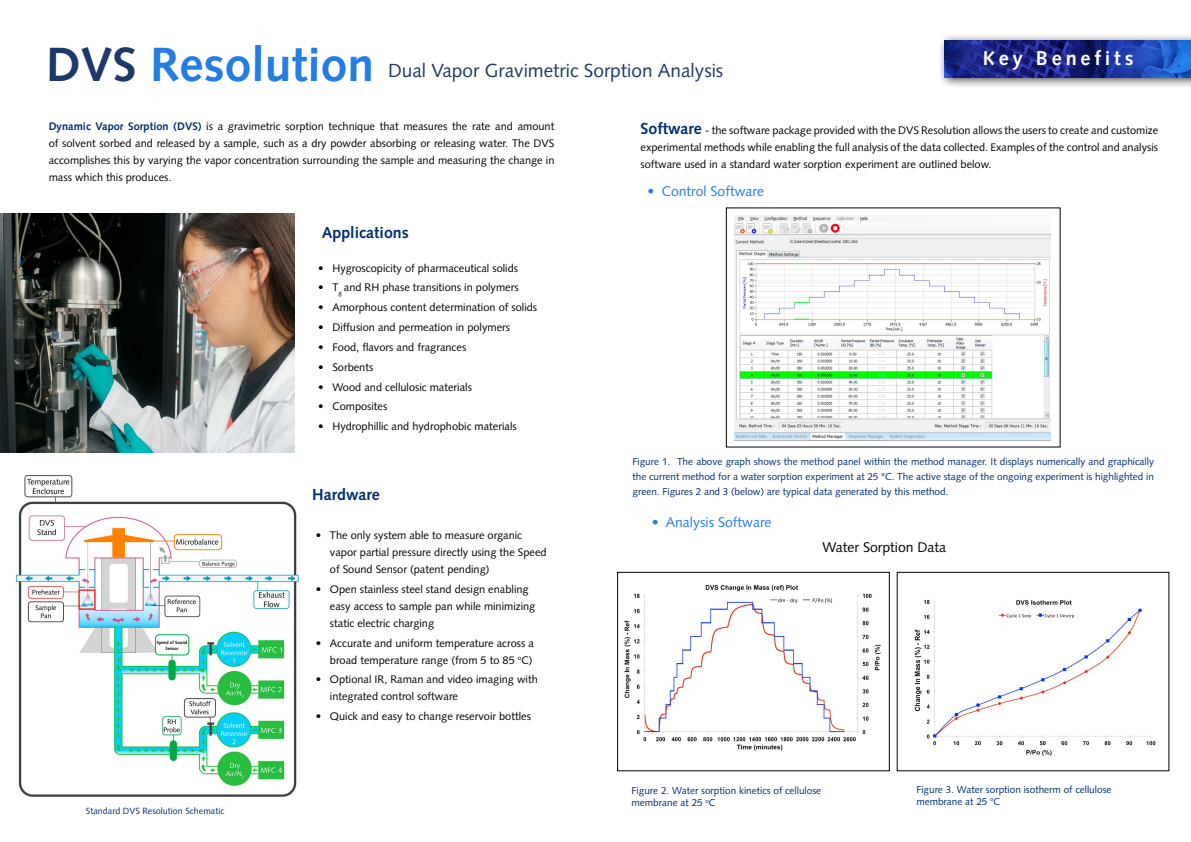
<style>
.page{position:relative;width:1191px;height:842px;background:#fff}
.page>*{position:absolute;margin:0;border:0;box-sizing:border-box;transform-origin:0 0}
.t1{font:700 48px "Syntax LT Std";color:#247de1}
.t2{font:700 20px "Syntax LT Std";letter-spacing:.19em;color:#fff}
.t3{font:19px "Syntax LT Std";color:#1e3869}
.t4{font:700 16px "Syntax LT Std";color:#002d74}
.t5{font:14px "Syntax LT Std";color:#247de1}
.t6{font:14px "Syntax LT Std";color:#000}
.t7{font:11px/17px "Syntax LT Std";color:#000}
.t8{font:10px/15px "Syntax LT Std";color:#002d74}
.t9{font:9px "Syntax LT Std";color:#002d74}
.t10{font:700 4.5px/5.4px "Syntax";color:#000;text-align:center}
.s1{color:#1e3869}
.s2{font-weight:700;color:#002d74}
.s3{font-weight:700;font-size:16px;color:#002d74}
</style>
<div class="page">
<img style="left:15px;top:475px;width:284px;height:322px">
<div style="left:155px;top:635px;width:34px;height:20px;background:#fff"></div>
<div style="left:155px;top:634px;width:34px;height:21px;border:1px solid #00a849;border-radius:4px"></div>
<img style="left:624px;top:584px;width:257px;height:167px">
<div style="left:617px;top:572px;width:272px;height:199px;border:1px solid #000"></div>
<img style="left:914px;top:599px;width:242px;height:157px">
<div style="left:937px;top:33px;width:254px;height:56px;background:#000;opacity:.75"></div>
<img style="left:944px;top:41px;width:247px;height:36px">
<img style="left:0;top:214px;width:294px;height:239px">
<img style="left:734px;top:215px;width:317px;height:225px">
<h1 class="t1" style="left:46px;top:37px;width:330px"><span class="s1">DVS</span> Resolution</h1>
<h3 class="t3" style="left:388px;top:60px;width:337px">Dual Vapor Gravimetric Sorption Analysis</h3>
<h2 class="t2" style="left:983px;top:47px;width:152px">Key Benefits</h2>
<p class="t7" style="left:49px;top:118px;width:507px;text-align:justify"><span class="s2">Dynamic Vapor Sorption (DVS)</span> is a gravimetric sorption technique that measures the rate and amount of solvent sorbed and released by a sample, such as a dry powder absorbing or releasing water. The DVS accomplishes this by varying the vapor concentration surrounding the sample and measuring the change in mass which this produces.</p>
<h3 class="t4" style="left:322px;top:223px;width:89px">Applications</h3>
<p class="t7" style="left:318px;top:259px;width:201px">• Hygroscopicity of pharmaceutical solids</p>
<p class="t7" style="left:318px;top:279px;width:202px">• T<sub>g</sub> and RH phase transitions in polymers</p>
<p class="t7" style="left:318px;top:299px;width:220px">• Amorphous content determination of solids</p>
<p class="t7" style="left:318px;top:319px;width:193px">• Diffusion and permeation in polymers</p>
<p class="t7" style="left:318px;top:339px;width:150px">• Food, flavors and fragrances</p>
<p class="t7" style="left:318px;top:358px;width:57px">• Sorbents</p>
<p class="t7" style="left:318px;top:378px;width:155px">• Wood and cellulosic materials</p>
<p class="t7" style="left:318px;top:398px;width:71px">• Composites</p>
<p class="t7" style="left:318px;top:418px;width:200px">• Hydrophillic and hydrophobic materials</p>
<p class="t10" style="left:157px;top:640px;width:32px">Speed of Sound<br>Sensor</p>
<p class="t9" style="left:86px;top:806px;width:140px">Standard DVS Resolution Schematic</p>
<h3 class="t4" style="left:312px;top:486px;width:69px">Hardware</h3>
<p class="t7" style="left:330px;top:527px;width:218px;text-indent:-14px">• The only system able to measure organic vapor partial pressure directly using the Speed of Sound Sensor (patent pending)</p>
<p class="t7" style="left:330px;top:580px;width:207px;text-indent:-14px">• Open stainless steel stand design enabling easy access to sample pan while minimizing static electric charging</p>
<p class="t7" style="left:316px;top:634px;width:220px;text-align:right">• Accurate and uniform temperature across a broad temperature range (from 5 to 85 <sup>o</sup>C)</p>
<p class="t7" style="left:330px;top:671px;width:209px;text-indent:-14px">• Optional IR, Raman and video imaging with integrated control software</p>
<p class="t7" style="left:316px;top:708px;width:217px">• Quick and easy to change reservoir bottles</p>
<p class="t7" style="left:640px;top:122px;width:519px;text-align:justify"><span class="s3">Software</span> - the software package provided with the DVS Resolution allows the users to create and customize experimental methods while enabling the full analysis of the data collected. Examples of the control and analysis software used in a standard water sorption experiment are outlined below.</p>
<p class="t5" style="left:647px;top:183px;width:118px">• Control Software</p>
<p class="t8" style="left:632px;top:454px;width:523px;text-align:justify">Figure 1. The above graph shows the method panel within the method manager. It displays numerically and graphically the current method for a water sorption experiment at 25 °C. The active stage of the ongoing experiment is highlighted in green. Figures 2 and 3 (below) are typical data generated by this method.</p>
<p class="t5" style="left:651px;top:514px;width:121px">• Analysis Software</p>
<p class="t6" style="left:822px;top:539px;width:125px">Water Sorption Data</p>
<p class="t8" style="left:631px;top:784px;width:191px;line-height:12px">Figure 2. Water sorption kinetics of cellulose membrane at 25 <sup>o</sup>C</p>
<p class="t8" style="left:916px;top:783px;width:197px;line-height:12px">Figure 3. Water sorption isotherm of cellulose membrane at 25 <sup>o</sup>C</p>
</div>
